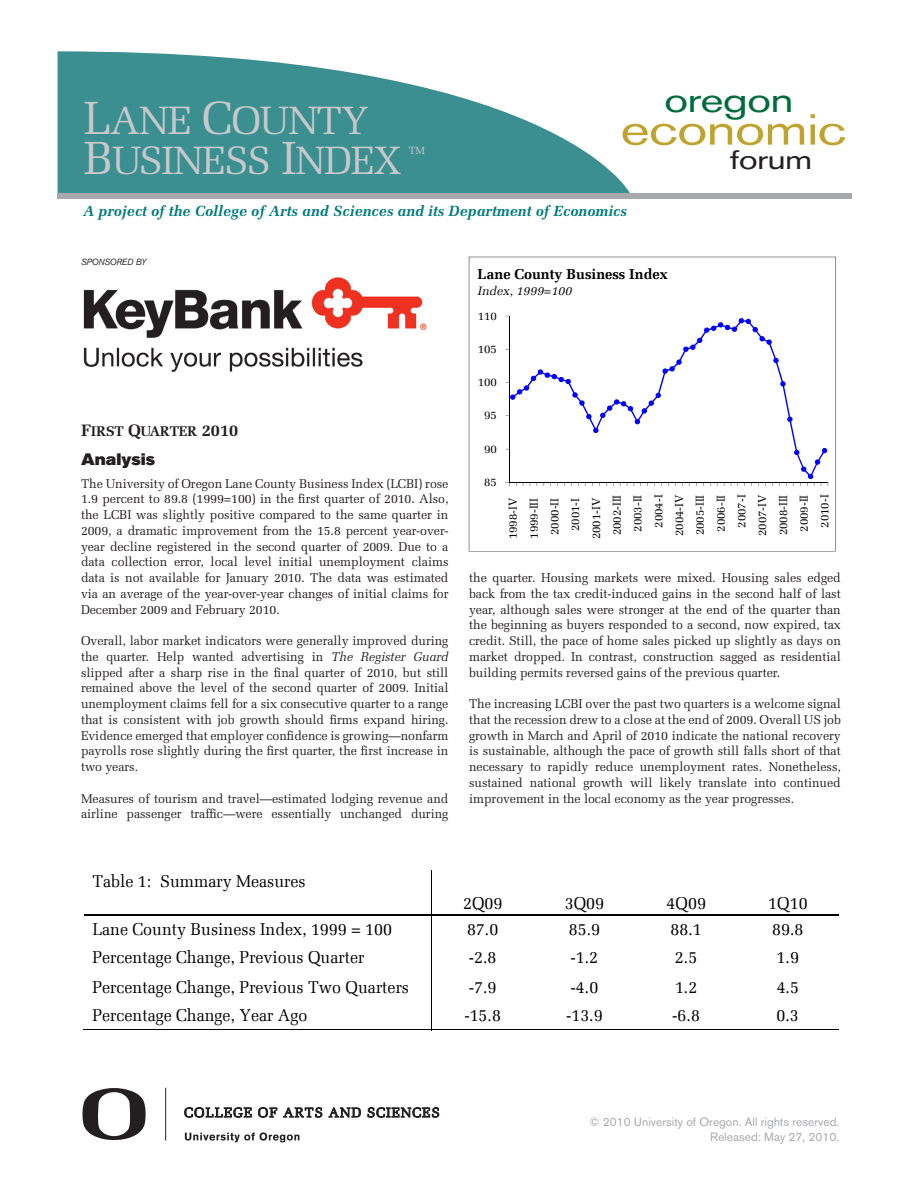
<style>
.page{position:relative;width:918px;height:1188px;background:#fff}
.page>*{position:absolute;margin:0;border:0;box-sizing:border-box;transform-origin:0 0}
.t1{font:43.05px "Akzidenz Grotesk BQ";letter-spacing:-.02em;color:#bfa32e;scale:1.31 1}
.t2{font:39.6px "Melior SC850";letter-spacing:-.025em;color:#c7c8ca}
.t3{font:34.05px "Akzidenz Grotesk BQ";letter-spacing:-.02em;color:#006c3d;scale:1.31 1}
.t4{font:26.85px "Akzidenz Grotesk BQ";letter-spacing:-.02em;color:#231f20;scale:1.31 1}
.t5{font:17.1px "Melior";color:#000;scale:.94 1}
.Head{font:16.5px "Akzidenz Grotesk BQ Super";color:#231f20;scale:1.05 1}
.t6{font:italic 700 14.7px "Melior";color:#017b7c}
.t7{font:700 14.4px "Melior";color:#000}
.t8{font:14.1px "Melior Bold SC850";letter-spacing:-.01em;color:#231f20}
.t9{font:12.75px/15.8px "Melior";letter-spacing:-.005em;color:#231f20;text-align:justify}
.t10{font:italic 12.3px "Melior";color:#000}
.t11{font:12px "Akzidenz Grotesk BQ";color:#a8a9ad}
.t12{font:11.55px/20.9px "Melior";color:#000;text-align:right}
.t13{font:11.4px "Melior";color:#000}
.t14{font:10.5px "Melior SC850";color:#c7c8ca}
.Body{font:8.85px "Akzidenz Grotesk BQ Italic SC850";letter-spacing:-.02em;color:#231f20;scale:.95 1}
.s1{font-size:46.5px}
.s2{font-size:16.5px}
.s3{font-style:italic}
</style>
<div class="page">
<svg style="left:185px;top:1132px;width:114px;height:10px"></svg>
<svg style="left:184px;top:1107px;width:68px;height:10px"></svg>
<svg style="left:258px;top:1107px;width:19px;height:10px"></svg>
<svg style="left:283px;top:1107px;width:39px;height:10px"></svg>
<svg style="left:329px;top:1108px;width:32px;height:9px"></svg>
<svg style="left:368px;top:1107px;width:71px;height:10px"></svg>
<hr style="left:165px;top:1088px;width:1px;height:53px;background:#231f20">
<svg style="left:82px;top:1088px;width:64px;height:52px"></svg>
<div style="left:57px;top:193px;width:795px;height:5px;background:#a8a9ad"></div>
<img style="left:83px;top:277px;width:344px;height:95px">
<svg style="left:469px;top:257px;width:367px;height:294px"></svg>
<hr style="left:84px;top:914px;width:347px;height:1px;background:#000">
<hr style="left:84px;top:915px;width:347px;height:1px;background:#000">
<hr style="left:434px;top:914px;width:100px;height:1px;background:#000">
<hr style="left:434px;top:915px;width:100px;height:1px;background:#000">
<hr style="left:536px;top:914px;width:99px;height:1px;background:#000">
<hr style="left:536px;top:915px;width:99px;height:1px;background:#000">
<hr style="left:638px;top:914px;width:99px;height:1px;background:#000">
<hr style="left:638px;top:915px;width:99px;height:1px;background:#000">
<hr style="left:739px;top:914px;width:100px;height:1px;background:#000">
<hr style="left:739px;top:915px;width:100px;height:1px;background:#000">
<svg style="left:431px;top:870px;width:3px;height:72px"></svg>
<hr style="left:431px;top:942px;width:1px;height:31px;background:#000">
<hr style="left:83px;top:1029px;width:348px;height:1px;background:#000">
<svg style="left:431px;top:973px;width:1px;height:57px"></svg>
<hr style="left:432px;top:1029px;width:102px;height:1px;background:#000">
<hr style="left:532px;top:1029px;width:103px;height:1px;background:#000">
<hr style="left:634px;top:1029px;width:103px;height:1px;background:#000">
<hr style="left:736px;top:1029px;width:103px;height:1px;background:#000">
<svg style="left:57px;top:51px;width:573px;height:142px;fill:#3b8f91"></svg>
<p class="t3" style="left:664px;top:80px;width:101px">oregon</p>
<p class="t2" style="left:84px;top:97px;width:287px"><span class="s1">L</span>ANE <span class="s1">C</span>OUNTY</p>
<p class="t2" style="left:84px;top:137px;width:319px"><span class="s1">B</span>USINESS <span class="s1">I</span>NDEX</p>
<p class="t14" style="left:409px;top:144px;width:18px">TM</p>
<p class="t1" style="left:620px;top:104px;width:174px">economic</p>
<p class="t4" style="left:730px;top:143px;width:64px">forum</p>
<p class="t6" style="left:83px;top:203px;width:545px">A project of the College of Arts and Sciences and its Department of Economics</p>
<p class="Body" style="left:81px;top:256px;width:70px">SPONSORED BY</p>
<p class="t8" style="left:81px;top:422px;width:159px"><span class="s2">F</span>IRST <span class="s2">Q</span>UARTER <span class="s2">2010</span></p>
<p class="Head" style="left:81px;top:450px;width:72px">Analysis</p>
<p class="t9" style="left:81px;top:475px;width:369px">The University of Oregon Lane County Business Index (LCBI) rose 1.9 percent to 89.8 (1999=100) in the first quarter of 2010. Also, the LCBI was slightly positive compared to the same quarter in 2009, a dramatic improvement from the 15.8 percent year-over&shy;year decline registered in the second quarter of 2009. Due to a data collection error, local level initial unemployment claims data is not available for January 2010. The data was estimated via an average of the year-over-year changes of initial claims for December 2009 and February 2010.</p>
<p class="t9" style="left:81px;top:633px;width:369px">Overall, labor market indicators were generally improved during the quarter. Help wanted advertising in <span class="s3">The Register Guard </span>slipped after a sharp rise in the final quarter of 2010, but still remained above the level of the second quarter of 2009. Initial unemployment claims fell for a six consecutive quarter to a range that is consistent with job growth should firms expand hiring.<br>Evidence emerged that employer confidence is growing—nonfarm payrolls rose slightly during the first quarter, the first increase in two years.</p>
<p class="t9" style="left:81px;top:790px;width:369px">Measures of tourism and travel—estimated lodging revenue and airline passenger traffic—were essentially unchanged during</p>
<p class="t7" style="left:478px;top:266px;width:192px">Lane County Business Index</p>
<p class="t10" style="left:478px;top:283px;width:96px">Index, 1999=100</p>
<p class="t13" style="left:478px;top:309px;width:21px">110</p>
<p class="t13" style="left:478px;top:342px;width:21px">105</p>
<p class="t13" style="left:478px;top:376px;width:21px">100</p>
<p class="t13" style="left:484px;top:409px;width:14px">95</p>
<p class="t13" style="left:484px;top:442px;width:14px">90</p>
<p class="t13" style="left:484px;top:475px;width:14px">85</p>
<p class="t12" style="left:503px;top:539px;width:46px;rotate:-90deg">1998-IV<br>1999-III<br>2000-II<br>2001-I<br>2001-IV<br>2002-III<br>2003-II<br>2004-I<br>2004-IV<br>2005-III<br>2006-II<br>2007-I<br>2007-IV<br>2008-III<br>2009-II<br>2010-I</p>
<p class="t9" style="left:469px;top:570px;width:373px">the quarter. Housing markets were mixed. Housing sales edged back from the tax credit-induced gains in the second half of last year, although sales were stronger at the end of the quarter than the beginning as buyers responded to a second, now expired, tax credit. Still, the pace of home sales picked up slightly as days on market dropped. In contrast, construction sagged as residential building permits reversed gains of the previous quarter.</p>
<p class="t9" style="left:469px;top:696px;width:373px">The increasing LCBI over the past two quarters is a welcome signal that the recession drew to a close at the end of 2009. Overall US job growth in March and April of 2010 indicate the national recovery is sustainable, although the pace of growth still falls short of that necessary to rapidly reduce unemployment rates. Nonetheless, sustained national growth will likely translate into continued improvement in the local economy as the year progresses.</p>
<p class="t5" style="left:92px;top:872px;width:228px">Table 1: Summary Measures</p>
<p class="t5" style="left:463px;top:893px;width:43px">2Q09</p>
<p class="t5" style="left:565px;top:893px;width:43px">3Q09</p>
<p class="t5" style="left:667px;top:893px;width:43px">4Q09</p>
<p class="t5" style="left:768px;top:893px;width:43px">1Q10</p>
<p class="t5" style="left:92px;top:919px;width:320px">Lane County Business Index, 1999 = 100</p>
<p class="t5" style="left:467px;top:919px;width:35px">87.0</p>
<p class="t5" style="left:569px;top:919px;width:35px">85.9</p>
<p class="t5" style="left:671px;top:919px;width:35px">88.1</p>
<p class="t5" style="left:772px;top:919px;width:35px">89.8</p>
<p class="t5" style="left:92px;top:947px;width:291px">Percentage Change, Previous Quarter</p>
<p class="t5" style="left:469px;top:947px;width:31px">-2.8</p>
<p class="t5" style="left:571px;top:947px;width:31px">-1.2</p>
<p class="t5" style="left:675px;top:947px;width:25px">2.5</p>
<p class="t5" style="left:777px;top:947px;width:25px">1.9</p>
<p class="t5" style="left:92px;top:977px;width:338px">Percentage Change, Previous Two Quarters</p>
<p class="t5" style="left:469px;top:977px;width:31px">-7.9</p>
<p class="t5" style="left:571px;top:977px;width:31px">-4.0</p>
<p class="t5" style="left:675px;top:977px;width:25px">1.2</p>
<p class="t5" style="left:777px;top:977px;width:25px">4.5</p>
<p class="t5" style="left:92px;top:1005px;width:230px">Percentage Change, Year Ago</p>
<p class="t5" style="left:464px;top:1005px;width:41px">-15.8</p>
<p class="t5" style="left:566px;top:1005px;width:41px">-13.9</p>
<p class="t5" style="left:672px;top:1005px;width:31px">-6.8</p>
<p class="t5" style="left:777px;top:1005px;width:25px">0.3</p>
<p class="t11" style="left:589px;top:1115px;width:251px">© 2010 University of Oregon. All rights reserved.</p>
<p class="t11" style="left:710px;top:1130px;width:131px">Released: May 27, 2010.</p>
</div>
